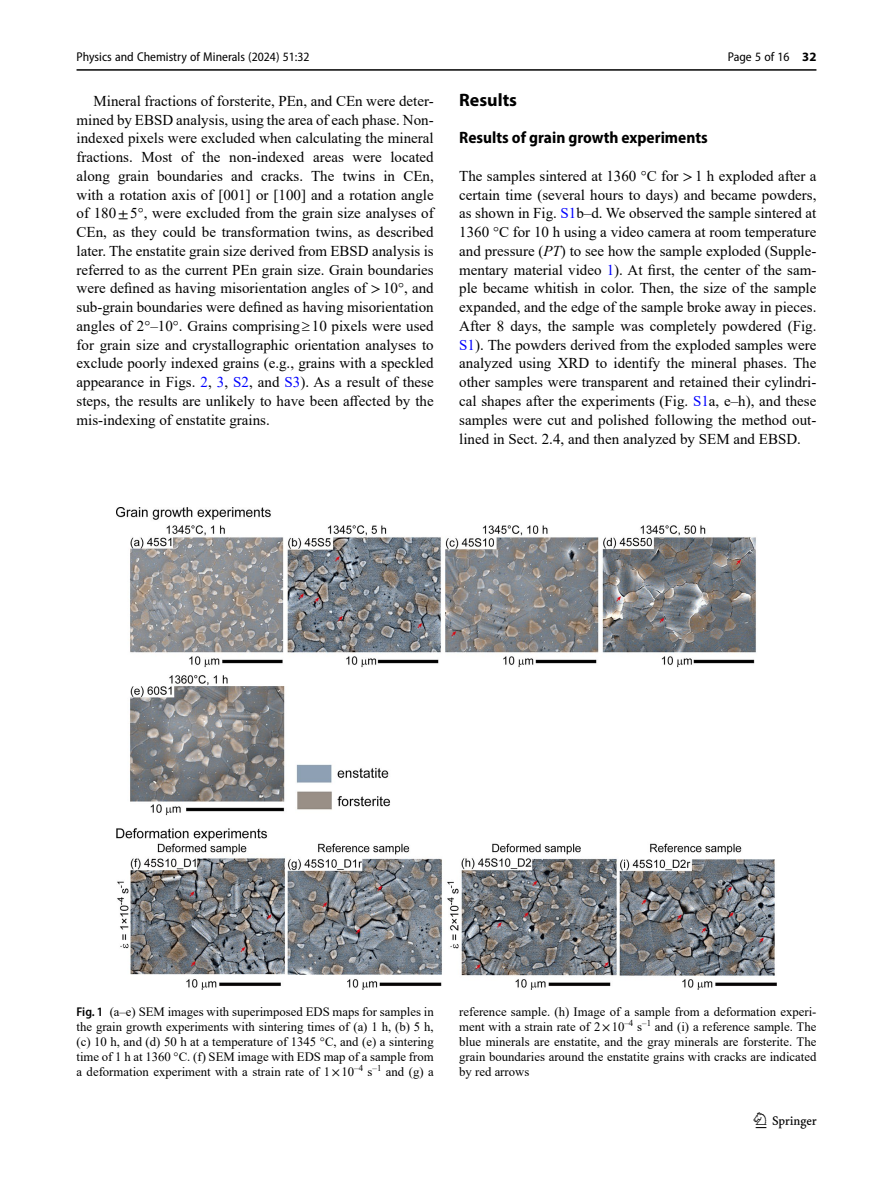
<style>
.page{position:relative;width:893px;height:1187px;background:#fff}
.page>*{position:absolute;margin:0;border:0;box-sizing:border-box;transform-origin:0 0}
.t1{font:22.5px "Springnew";color:#000}
.Head_1{font:700 18px "Myriad Pro";color:#000}
.Head_2_After_1{font:700 semi-condensed 16.5px "Myriad Pro";color:#000}
.Body_Text_Indent{font:15px/18.8px "Times New Roman";color:#000;text-align:justify}
.Body_Text{font:15px/18.8px "Times New Roman";color:#000;text-align:justify}
.Figure_Caption{font:12.75px/15px "Times New Roman";color:#000;text-align:justify}
.t2{font:semi-condensed 12.75px "Myriad Pro";color:#000}
.s1{font-family:"STIX"}
.s2{color:#00f}
.s3{font-weight:700;font-stretch:normal}
.s4{font-style:italic}
.s5{font-family:"Myriad Pro";font-weight:600;font-stretch:semi-condensed}
</style>
<div class="page">
<hr style="left:77px;top:69px;width:739px;height:2px;background:#000">
<img style="left:117px;top:507px;width:659px;height:482px">
<p class="t2" style="left:77px;top:49px;width:235px">Physics and Chemistry of Minerals (2024) 51:32</p>
<p class="Body_Text_Indent" style="left:77px;top:91px;width:359px;text-indent:17px">Mineral fractions of forsterite, PEn, and CEn were deter&shy;mined by EBSD analysis, using the area of each phase. Non&shy;indexed pixels were excluded when calculating the mineral fractions. Most of the non-indexed areas were located along grain boundaries and cracks. The twins in CEn, with a rotation axis of [001] or [100] and a rotation angle of 180<span class="s1">±</span>5°, were excluded from the grain size analyses of CEn, as they could be transformation twins, as described later. The enstatite grain size derived from EBSD analysis is referred to as the current PEn grain size. Grain boundaries were defined as having misorientation angles of <span class="s1">&gt;</span>10°, and sub-grain boundaries were defined as having misorientation angles of 2°–10°. Grains comprising≥10 pixels were used for grain size and crystallographic orientation analyses to exclude poorly indexed grains (e.g., grains with a speckled appearance in Figs. <span class="s2">2</span>, <span class="s2">3</span>, <span class="s2">S2</span>, and <span class="s2">S3</span>). As a result of these steps, the results are unlikely to have been affected by the mis-indexing of enstatite grains.</p>
<p class="t2" style="left:728px;top:49px;width:90px">Page 5 of 16 <span class="s3">32</span></p>
<p class="Head_1" style="left:459px;top:88px;width:59px">Results</p>
<p class="Head_2_After_1" style="left:459px;top:127px;width:250px">Results of grain growth experiments</p>
<p class="Body_Text" style="left:459px;top:166px;width:359px">The samples sintered at 1360 °C for <span class="s1">&gt;</span>1 h exploded after a certain time (several hours to days) and became powders, as shown in Fig. <span class="s2">S1</span>b–d. We observed the sample sintered at 1360 °C for 10 h using a video camera at room temperature and pressure (<span class="s4">PT</span>) to see how the sample exploded (Supple&shy;mentary material video <span class="s2">1</span>). At first, the center of the sam&shy;ple became whitish in color. Then, the size of the sample expanded, and the edge of the sample broke away in pieces.<br>After 8 days, the sample was completely powdered (Fig.<br><span class="s2">S1</span>). The powders derived from the exploded samples were analyzed using XRD to identify the mineral phases. The other samples were transparent and retained their cylindri&shy;cal shapes after the experiments (Fig. <span class="s2">S1</span>a, e–h), and these samples were cut and polished following the method out&shy;lined in Sect. 2.4, and then analyzed by SEM and EBSD.</p>
<p class="Figure_Caption" style="left:77px;top:1003px;width:359px"><span class="s5">Fig. 1</span> (a–e) SEM images with superimposed EDS maps for samples in the grain growth experiments with sintering times of (a) 1 h, (b) 5 h, (c) 10 h, and (d) 50 h at a temperature of 1345 °C, and (e) a sintering time of 1 h at 1360 °C. (f) SEM image with EDS map of a sample from a deformation experiment with a strain rate of 1<span class="s1">×</span>10<sup>–4</sup> s<sup>–1</sup> and (g) a</p>
<p class="Figure_Caption" style="left:459px;top:1003px;width:359px">reference sample. (h) Image of a sample from a deformation experi&shy;ment with a strain rate of 2<span class="s1">×</span>10<sup>–4</sup> s<sup>–1</sup> and (i) a reference sample. The blue minerals are enstatite, and the gray minerals are forsterite. The grain boundaries around the enstatite grains with cracks are indicated by red arrows</p>
<h1 class="t1" style="left:756px;top:1107px;width:63px">1 3</h1>
</div>
